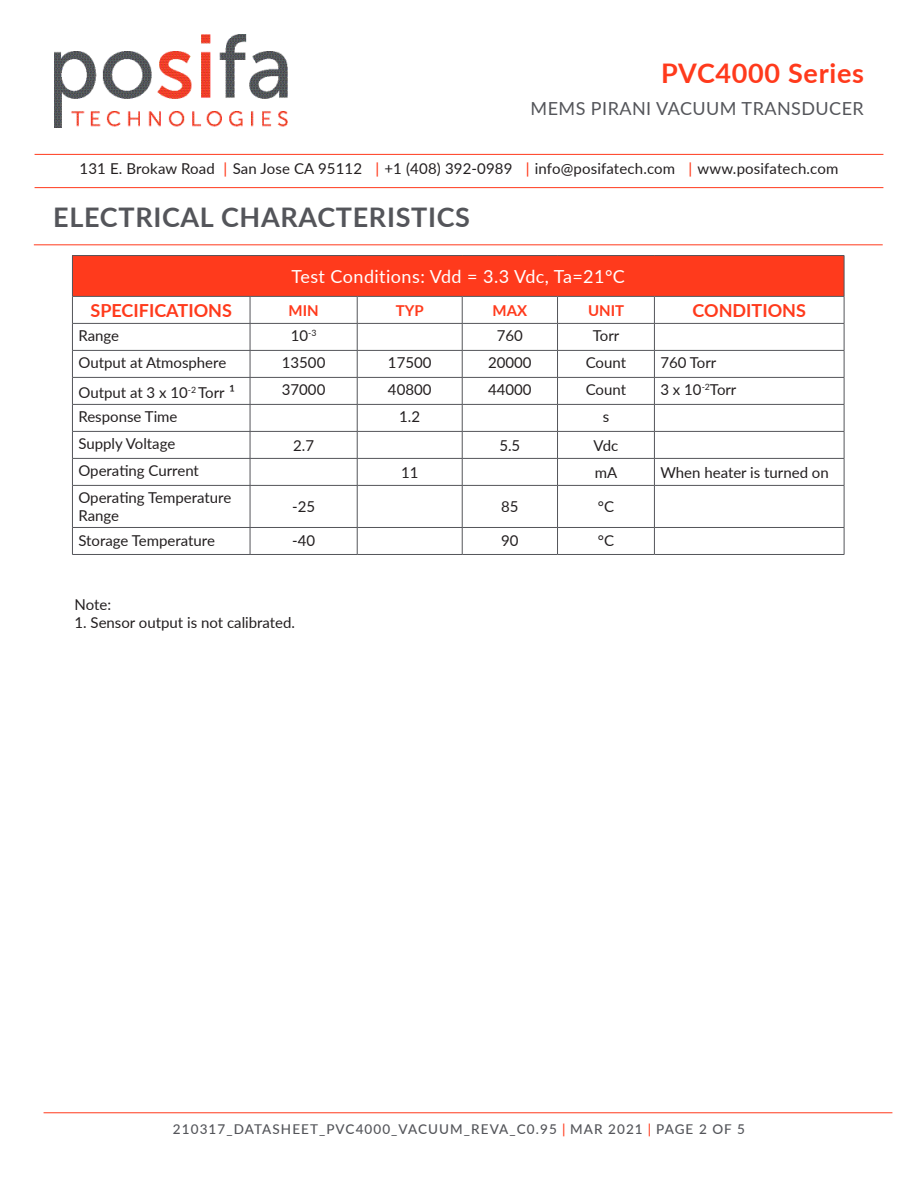
<style>
.page{position:relative;width:918px;height:1188px;background:#fff}
.page>*{position:absolute;margin:0;border:0;box-sizing:border-box;transform-origin:0 0}
.t1{font:700 27px "Lato";letter-spacing:.025em;color:#54555a}
.t2{font:700 27px "Lato";letter-spacing:.025em;color:#ff3a1c}
.t3{font:18px "Lato";letter-spacing:.025em;color:#fff}
.t4{font:18px "Lato";letter-spacing:.025em;color:#54555a}
.t5{font:700 18px "Lato";color:#ff3a1c}
.t6{font:15px/18px "Lato";color:#231f20}
.t7{font:700 15px "Lato";color:#ff3a1c}
.t8{font:500 13.5px "Lato";letter-spacing:.08em;color:#54555a}
.s1{font-weight:500;color:#ff3a1c}
.s2{font-size:18px}
.s3{color:#ff3a1c}
</style>
<div class="page">
<hr style="left:35px;top:154px;width:848px;height:1px;background:#ff3a1c">
<hr style="left:44px;top:1112px;width:848px;height:1px;background:#ff3a1c">
<hr style="left:35px;top:187px;width:848px;height:1px;background:#ff3a1c">
<div style="left:72px;top:256px;width:772px;height:40px;background:#ff3a1c"></div>
<hr style="left:72px;top:255px;width:178px;height:1px;background:#54555a">
<hr style="left:72px;top:256px;width:1px;height:40px;background:#54555a">
<hr style="left:250px;top:255px;width:107px;height:1px;background:#54555a">
<hr style="left:357px;top:255px;width:105px;height:1px;background:#54555a">
<hr style="left:462px;top:255px;width:96px;height:1px;background:#54555a">
<hr style="left:558px;top:255px;width:96px;height:1px;background:#54555a">
<hr style="left:654px;top:255px;width:190px;height:1px;background:#54555a">
<hr style="left:844px;top:256px;width:1px;height:40px;background:#54555a">
<hr style="left:72px;top:296px;width:178px;height:1px;background:#54555a">
<hr style="left:250px;top:296px;width:107px;height:1px;background:#54555a">
<hr style="left:357px;top:296px;width:105px;height:1px;background:#54555a">
<hr style="left:462px;top:296px;width:96px;height:1px;background:#54555a">
<hr style="left:558px;top:296px;width:96px;height:1px;background:#54555a">
<hr style="left:654px;top:296px;width:190px;height:1px;background:#54555a">
<hr style="left:72px;top:323px;width:178px;height:1px;background:#54555a">
<hr style="left:250px;top:323px;width:107px;height:1px;background:#54555a">
<hr style="left:357px;top:323px;width:105px;height:1px;background:#54555a">
<hr style="left:462px;top:323px;width:96px;height:1px;background:#54555a">
<hr style="left:558px;top:323px;width:96px;height:1px;background:#54555a">
<hr style="left:654px;top:323px;width:190px;height:1px;background:#54555a">
<hr style="left:72px;top:350px;width:178px;height:1px;background:#54555a">
<hr style="left:250px;top:350px;width:107px;height:1px;background:#54555a">
<hr style="left:357px;top:350px;width:105px;height:1px;background:#54555a">
<hr style="left:462px;top:350px;width:96px;height:1px;background:#54555a">
<hr style="left:558px;top:350px;width:96px;height:1px;background:#54555a">
<hr style="left:654px;top:350px;width:190px;height:1px;background:#54555a">
<hr style="left:72px;top:377px;width:178px;height:1px;background:#54555a">
<hr style="left:250px;top:377px;width:107px;height:1px;background:#54555a">
<hr style="left:357px;top:377px;width:105px;height:1px;background:#54555a">
<hr style="left:462px;top:377px;width:96px;height:1px;background:#54555a">
<hr style="left:558px;top:377px;width:96px;height:1px;background:#54555a">
<hr style="left:654px;top:377px;width:190px;height:1px;background:#54555a">
<hr style="left:72px;top:404px;width:178px;height:1px;background:#54555a">
<hr style="left:250px;top:404px;width:107px;height:1px;background:#54555a">
<hr style="left:357px;top:404px;width:105px;height:1px;background:#54555a">
<hr style="left:462px;top:404px;width:96px;height:1px;background:#54555a">
<hr style="left:558px;top:404px;width:96px;height:1px;background:#54555a">
<hr style="left:654px;top:404px;width:190px;height:1px;background:#54555a">
<hr style="left:72px;top:431px;width:178px;height:1px;background:#54555a">
<hr style="left:250px;top:431px;width:107px;height:1px;background:#54555a">
<hr style="left:357px;top:431px;width:105px;height:1px;background:#54555a">
<hr style="left:462px;top:431px;width:96px;height:1px;background:#54555a">
<hr style="left:558px;top:431px;width:96px;height:1px;background:#54555a">
<hr style="left:654px;top:431px;width:190px;height:1px;background:#54555a">
<hr style="left:72px;top:458px;width:178px;height:1px;background:#54555a">
<svg style="left:72px;top:297px;width:1px;height:188px"></svg>
<hr style="left:250px;top:458px;width:107px;height:1px;background:#54555a">
<svg style="left:250px;top:297px;width:1px;height:188px"></svg>
<hr style="left:357px;top:458px;width:105px;height:1px;background:#54555a">
<svg style="left:357px;top:297px;width:1px;height:188px"></svg>
<hr style="left:462px;top:458px;width:96px;height:1px;background:#54555a">
<svg style="left:462px;top:297px;width:1px;height:188px"></svg>
<hr style="left:558px;top:458px;width:96px;height:1px;background:#54555a">
<svg style="left:557px;top:297px;width:1px;height:188px"></svg>
<hr style="left:654px;top:458px;width:190px;height:1px;background:#54555a">
<svg style="left:654px;top:297px;width:1px;height:188px"></svg>
<svg style="left:844px;top:297px;width:1px;height:188px"></svg>
<hr style="left:72px;top:485px;width:178px;height:1px;background:#54555a">
<hr style="left:72px;top:486px;width:1px;height:41px;background:#54555a">
<hr style="left:250px;top:485px;width:107px;height:1px;background:#54555a">
<hr style="left:250px;top:486px;width:1px;height:41px;background:#54555a">
<hr style="left:357px;top:485px;width:105px;height:1px;background:#54555a">
<hr style="left:357px;top:486px;width:1px;height:41px;background:#54555a">
<hr style="left:462px;top:485px;width:96px;height:1px;background:#54555a">
<hr style="left:462px;top:486px;width:1px;height:41px;background:#54555a">
<hr style="left:558px;top:485px;width:96px;height:1px;background:#54555a">
<hr style="left:557px;top:486px;width:1px;height:41px;background:#54555a">
<hr style="left:654px;top:485px;width:190px;height:1px;background:#54555a">
<hr style="left:654px;top:486px;width:1px;height:41px;background:#54555a">
<hr style="left:844px;top:486px;width:1px;height:41px;background:#54555a">
<hr style="left:72px;top:527px;width:178px;height:1px;background:#54555a">
<svg style="left:72px;top:528px;width:1px;height:26px"></svg>
<hr style="left:250px;top:527px;width:107px;height:1px;background:#54555a">
<svg style="left:250px;top:528px;width:1px;height:26px"></svg>
<hr style="left:357px;top:527px;width:105px;height:1px;background:#54555a">
<svg style="left:357px;top:528px;width:1px;height:26px"></svg>
<hr style="left:462px;top:527px;width:96px;height:1px;background:#54555a">
<svg style="left:462px;top:528px;width:1px;height:26px"></svg>
<hr style="left:558px;top:527px;width:96px;height:1px;background:#54555a">
<svg style="left:557px;top:528px;width:1px;height:26px"></svg>
<hr style="left:654px;top:527px;width:190px;height:1px;background:#54555a">
<svg style="left:654px;top:528px;width:1px;height:26px"></svg>
<svg style="left:844px;top:528px;width:1px;height:26px"></svg>
<hr style="left:72px;top:554px;width:178px;height:1px;background:#54555a">
<hr style="left:250px;top:554px;width:107px;height:1px;background:#54555a">
<hr style="left:357px;top:554px;width:105px;height:1px;background:#54555a">
<hr style="left:462px;top:554px;width:96px;height:1px;background:#54555a">
<hr style="left:558px;top:554px;width:96px;height:1px;background:#54555a">
<hr style="left:654px;top:554px;width:190px;height:1px;background:#54555a">
<img style="left:54px;top:35px;width:233px;height:92px">
<hr style="left:34px;top:244px;width:849px;height:1px;background:#ff3a1c">
<p class="t2" style="left:661px;top:53px;width:204px">PVC4000 Series</p>
<p class="t4" style="left:531px;top:95px;width:335px">MEMS PIRANI VACUUM TRANSDUCER</p>
<p class="t6" style="left:80px;top:158px;width:760px">131 E. Brokaw Road <span class="s1">|</span> San Jose CA 95112 <span class="s1">|</span> +1 (408) 392-0989 <span class="s1">|</span> info@posifatech.com <span class="s1">|</span> www.posifatech.com</p>
<p class="t1" style="left:53px;top:197px;width:418px">ELECTRICAL CHARACTERISTICS</p>
<p class="t3" style="left:292px;top:264px;width:335px">Test Conditions: Vdd = 3.3 Vdc, Ta=21°C</p>
<p class="t5" style="left:91px;top:297px;width:143px">SPECIFICATIONS</p>
<p class="t7" style="left:289px;top:299px;width:32px">MIN</p>
<p class="t7" style="left:396px;top:299px;width:30px">TYP</p>
<p class="t7" style="left:493px;top:299px;width:36px">MAX</p>
<p class="t7" style="left:588px;top:299px;width:38px">UNIT</p>
<p class="t5" style="left:693px;top:297px;width:115px">CONDITIONS</p>
<p class="t6" style="left:78px;top:326px;width:42px">Range</p>
<p class="t6" style="left:291px;top:326px;width:27px">10<sup>-3</sup></p>
<p class="t6" style="left:497px;top:326px;width:28px">760</p>
<p class="t6" style="left:593px;top:326px;width:28px">Torr</p>
<p class="t6" style="left:78px;top:353px;width:149px">Output at Atmosphere</p>
<p class="t6" style="left:282px;top:353px;width:45px">13500</p>
<p class="t6" style="left:388px;top:353px;width:45px">17500</p>
<p class="t6" style="left:488px;top:353px;width:45px">20000</p>
<p class="t6" style="left:586px;top:353px;width:42px">Count</p>
<p class="t6" style="left:660px;top:353px;width:57px">760 Torr</p>
<p class="t6" style="left:78px;top:383px;width:158px">Output at 3 x 10<sup>-2</sup> Torr <span class="s2">1</span></p>
<p class="t6" style="left:282px;top:380px;width:45px">37000</p>
<p class="t6" style="left:388px;top:380px;width:45px">40800</p>
<p class="t6" style="left:488px;top:380px;width:45px">44000</p>
<p class="t6" style="left:586px;top:380px;width:42px">Count</p>
<p class="t6" style="left:660px;top:380px;width:78px">3 x 10<sup>-2</sup>Torr</p>
<p class="t6" style="left:78px;top:407px;width:101px">Response Time</p>
<p class="t6" style="left:399px;top:407px;width:22px">1.2</p>
<p class="t6" style="left:603px;top:407px;width:8px">s</p>
<p class="t6" style="left:78px;top:434px;width:98px">Supply Voltage</p>
<p class="t6" style="left:293px;top:436px;width:22px">2.7</p>
<p class="t6" style="left:499px;top:436px;width:22px">5.5</p>
<p class="t6" style="left:594px;top:436px;width:26px">Vdc</p>
<p class="t6" style="left:78px;top:461px;width:122px">Operating Current</p>
<p class="t6" style="left:401px;top:463px;width:19px">11</p>
<p class="t6" style="left:595px;top:463px;width:24px">mA</p>
<p class="t6" style="left:660px;top:463px;width:170px">When heater is turned on</p>
<p class="t6" style="left:78px;top:488px;width:154px">Operating Temperature<br>Range</p>
<p class="t6" style="left:292px;top:497px;width:24px">-25</p>
<p class="t6" style="left:501px;top:497px;width:19px">85</p>
<p class="t6" style="left:598px;top:497px;width:18px">°C</p>
<p class="t6" style="left:78px;top:530px;width:138px">Storage Temperature</p>
<p class="t6" style="left:292px;top:530px;width:24px">-40</p>
<p class="t6" style="left:501px;top:530px;width:19px">90</p>
<p class="t6" style="left:598px;top:530px;width:18px">°C</p>
<p class="t6" style="left:75px;top:595px;width:38px">Note:</p>
<p class="t6" style="left:75px;top:613px;width:222px">1. Sensor output is not calibrated.</p>
<p class="t8" style="left:173px;top:1119px;width:574px">210317_DATASHEET_PVC4000_VACUUM_REVA_C0.95 <span class="s3">|</span> MAR 2021 <span class="s3">|</span> PAGE 2 OF 5</p>
</div>
